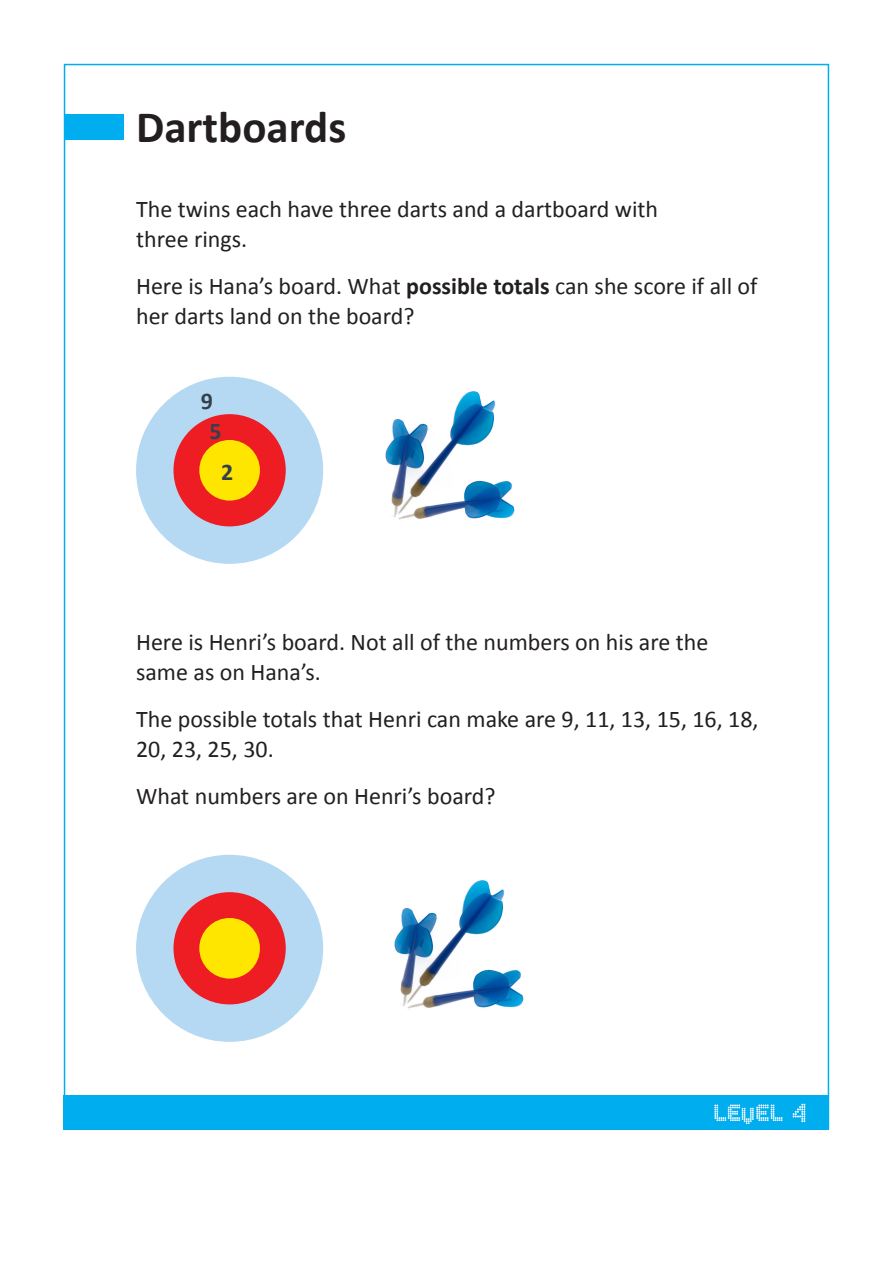
<style>
.page{position:relative;width:893px;height:1263px;background:#fff}
.page>*{position:absolute;margin:0;border:0;box-sizing:border-box;transform-origin:0 0}
.t1{font:700 45px "Calibri";color:#231f20}
.t2{font:24px/30px "Calibri";color:#231f20}
.t3{font:700 24px "Calibri";color:#36404a}
.s1{font-weight:700}
</style>
<div class="page">
<div style="left:64px;top:114px;width:59px;height:26px;background:#00aeef"></div>
<div style="left:64px;top:1095px;width:765px;height:34px;background:#00aeef"></div>
<svg style="left:714px;top:1104px;width:69px;height:20px"></svg>
<svg style="left:793px;top:1104px;width:12px;height:18px"></svg>
<div style="left:136px;top:855px;width:187px;height:187px;background:#b5d9f2;border-radius:50%"></div>
<div style="left:173px;top:892px;width:113px;height:112px;background:#ee1d23;border-radius:50%"></div>
<div style="left:199px;top:918px;width:61px;height:60px;background:#ffe601;border-radius:50%"></div>
<div style="left:136px;top:377px;width:187px;height:187px;background:#b5d9f2;border-radius:50%"></div>
<div style="left:173px;top:414px;width:113px;height:112px;background:#ee1d23;border-radius:50%"></div>
<div style="left:199px;top:440px;width:61px;height:61px;background:#ffe601;border-radius:50%"></div>
<img style="left:385px;top:391px;width:130px;height:129px">
<img style="left:394px;top:880px;width:130px;height:129px">
<p class="t1" style="left:136px;top:98px;width:212px">Dartboards</p>
<p class="t2" style="left:136px;top:195px;width:524px">The twins each have three darts and a dartboard with three rings.</p>
<p class="t2" style="left:136px;top:272px;width:623px">Here is Hana’s board. What <span class="s1">possible totals</span> can she score if all of her darts land on the board?</p>
<p class="t3" style="left:201px;top:385px;width:14px">9</p>
<p class="t3" style="left:209px;top:415px;width:14px">5</p>
<p class="t3" style="left:221px;top:456px;width:14px">2</p>
<p class="t2" style="left:136px;top:627px;width:574px">Here is Henri’s board. Not all of the numbers on his are the same as on Hana’s.</p>
<p class="t2" style="left:136px;top:704px;width:624px">The possible totals that Henri can make are 9, 11, 13, 15, 16, 18,<br>20, 23, 25, 30.</p>
<p class="t2" style="left:136px;top:781px;width:361px">What numbers are on Henri’s board?</p>
</div>
